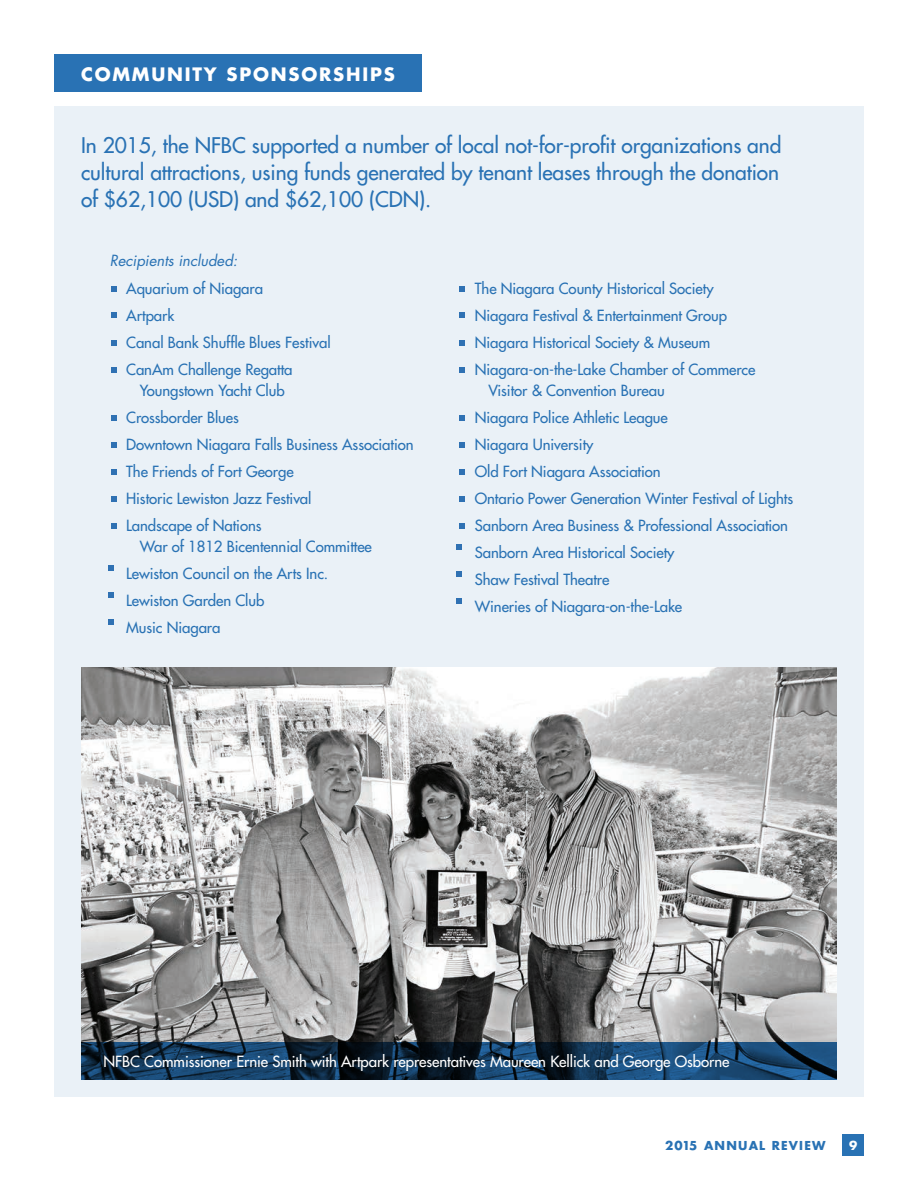
<style>
.page{position:relative;width:918px;height:1188px;background:#fff}
.page>*{position:absolute;margin:0;border:0;box-sizing:border-box;transform-origin:0 0}
.Body_Copy{font:21px/27px "Futura";letter-spacing:-.005em;color:#2972b4;text-align:justify}
.t1{font:700 18px "Futura";letter-spacing:.1em;color:#fff}
.Body_Copy-2{font:15px "Futura";letter-spacing:-.005em;color:#2972b4}
.Body_Copy-3{font:15px "Futura";letter-spacing:-.005em;color:#fff}
.t2{font:italic 15px "Futura";letter-spacing:-.005em;color:#2972b4}
.t3{font:700 12px "Futura";letter-spacing:.1em;color:#2972b4}
.t4{font:700 12px "Futura";color:#fff}
</style>
<div class="page">
<div style="left:842px;top:1134px;width:22px;height:22px;background:#2972b4"></div>
<div style="left:54px;top:106px;width:810px;height:990px;background:#eaf1f7"></div>
<div style="left:54px;top:54px;width:368px;height:38px;background:#2972b4"></div>
<img style="left:81px;top:667px;width:756px;height:375px">
<svg style="left:81px;top:1042px;width:756px;height:38px;background:#123555"></svg>
<svg style="left:111px;top:286px;width:6px;height:5px"></svg>
<svg style="left:111px;top:312px;width:6px;height:6px"></svg>
<svg style="left:111px;top:340px;width:6px;height:5px"></svg>
<svg style="left:111px;top:367px;width:6px;height:5px"></svg>
<svg style="left:111px;top:415px;width:6px;height:5px"></svg>
<svg style="left:111px;top:442px;width:6px;height:5px"></svg>
<svg style="left:111px;top:469px;width:6px;height:5px"></svg>
<svg style="left:111px;top:496px;width:6px;height:5px"></svg>
<svg style="left:111px;top:523px;width:6px;height:5px"></svg>
<svg style="left:457px;top:545px;width:5px;height:5px"></svg>
<svg style="left:460px;top:523px;width:5px;height:5px"></svg>
<svg style="left:460px;top:496px;width:5px;height:5px"></svg>
<svg style="left:460px;top:469px;width:5px;height:5px"></svg>
<svg style="left:460px;top:442px;width:5px;height:5px"></svg>
<svg style="left:460px;top:415px;width:5px;height:5px"></svg>
<svg style="left:460px;top:367px;width:5px;height:5px"></svg>
<svg style="left:460px;top:340px;width:5px;height:5px"></svg>
<svg style="left:460px;top:312px;width:5px;height:6px"></svg>
<svg style="left:460px;top:286px;width:5px;height:5px"></svg>
<svg style="left:108px;top:565px;width:6px;height:5px"></svg>
<svg style="left:108px;top:592px;width:6px;height:5px"></svg>
<svg style="left:457px;top:599px;width:5px;height:5px"></svg>
<svg style="left:457px;top:572px;width:5px;height:5px"></svg>
<svg style="left:108px;top:619px;width:6px;height:5px"></svg>
<p class="t1" style="left:81px;top:62px;width:315px">COMMUNITY SPONSORSHIPS</p>
<p class="Body_Copy" style="left:81px;top:132px;width:702px">In 2015, the NFBC supported a number of local not-for-profit organizations and cultural attractions, using funds generated by tenant leases through the donation of $62,100 (USD) and $62,100 (CDN).</p>
<p class="t2" style="left:110px;top:250px;width:129px">Recipients included:</p>
<p class="Body_Copy-2" style="left:126px;top:279px;width:138px">Aquarium of Niagara</p>
<p class="Body_Copy-2" style="left:126px;top:306px;width:50px">Artpark</p>
<p class="Body_Copy-2" style="left:126px;top:333px;width:206px">Canal Bank Shuffle Blues Festival</p>
<p class="Body_Copy-2" style="left:126px;top:360px;width:168px">CanAm Challenge Regatta</p>
<p class="Body_Copy-2" style="left:140px;top:381px;width:147px">Youngstown Yacht Club</p>
<p class="Body_Copy-2" style="left:126px;top:408px;width:114px">Crossborder Blues</p>
<p class="Body_Copy-2" style="left:126px;top:435px;width:289px">Downtown Niagara Falls Business Association</p>
<p class="Body_Copy-2" style="left:126px;top:462px;width:169px">The Friends of Fort George</p>
<p class="Body_Copy-2" style="left:126px;top:489px;width:187px">Historic Lewiston Jazz Festival</p>
<p class="Body_Copy-2" style="left:126px;top:516px;width:137px">Landscape of Nations</p>
<p class="Body_Copy-2" style="left:140px;top:537px;width:234px">War of 1812 Bicentennial Committee</p>
<p class="Body_Copy-2" style="left:126px;top:564px;width:204px">Lewiston Council on the Arts Inc.</p>
<p class="Body_Copy-2" style="left:126px;top:591px;width:140px">Lewiston Garden Club</p>
<p class="Body_Copy-2" style="left:126px;top:618px;width:96px">Music Niagara</p>
<p class="Body_Copy-2" style="left:475px;top:279px;width:240px">The Niagara County Historical Society</p>
<p class="Body_Copy-2" style="left:475px;top:306px;width:254px">Niagara Festival &amp; Entertainment Group</p>
<p class="Body_Copy-2" style="left:475px;top:333px;width:237px">Niagara Historical Society &amp; Museum</p>
<p class="Body_Copy-2" style="left:475px;top:360px;width:282px">Niagara-on-the-Lake Chamber of Commerce</p>
<p class="Body_Copy-2" style="left:488px;top:381px;width:178px">Visitor &amp; Convention Bureau</p>
<p class="Body_Copy-2" style="left:475px;top:408px;width:195px">Niagara Police Athletic League</p>
<p class="Body_Copy-2" style="left:475px;top:435px;width:120px">Niagara University</p>
<p class="Body_Copy-2" style="left:475px;top:462px;width:187px">Old Fort Niagara Association</p>
<p class="Body_Copy-2" style="left:475px;top:489px;width:320px">Ontario Power Generation Winter Festival of Lights</p>
<p class="Body_Copy-2" style="left:475px;top:516px;width:315px">Sanborn Area Business &amp; Professional Association</p>
<p class="Body_Copy-2" style="left:475px;top:543px;width:201px">Sanborn Area Historical Society</p>
<p class="Body_Copy-2" style="left:475px;top:570px;width:136px">Shaw Festival Theatre</p>
<p class="Body_Copy-2" style="left:475px;top:597px;width:209px">Wineries of Niagara-on-the-Lake</p>
<p class="Body_Copy-3" style="left:104px;top:1052px;width:628px">NFBC Commissioner Ernie Smith with Artpark representatives Maureen Kellick and George Osborne</p>
<p class="t3" style="left:665px;top:1137px;width:162px">2015 ANNUAL REVIEW</p>
<p class="t4" style="left:849px;top:1137px;width:10px">9</p>
</div>
